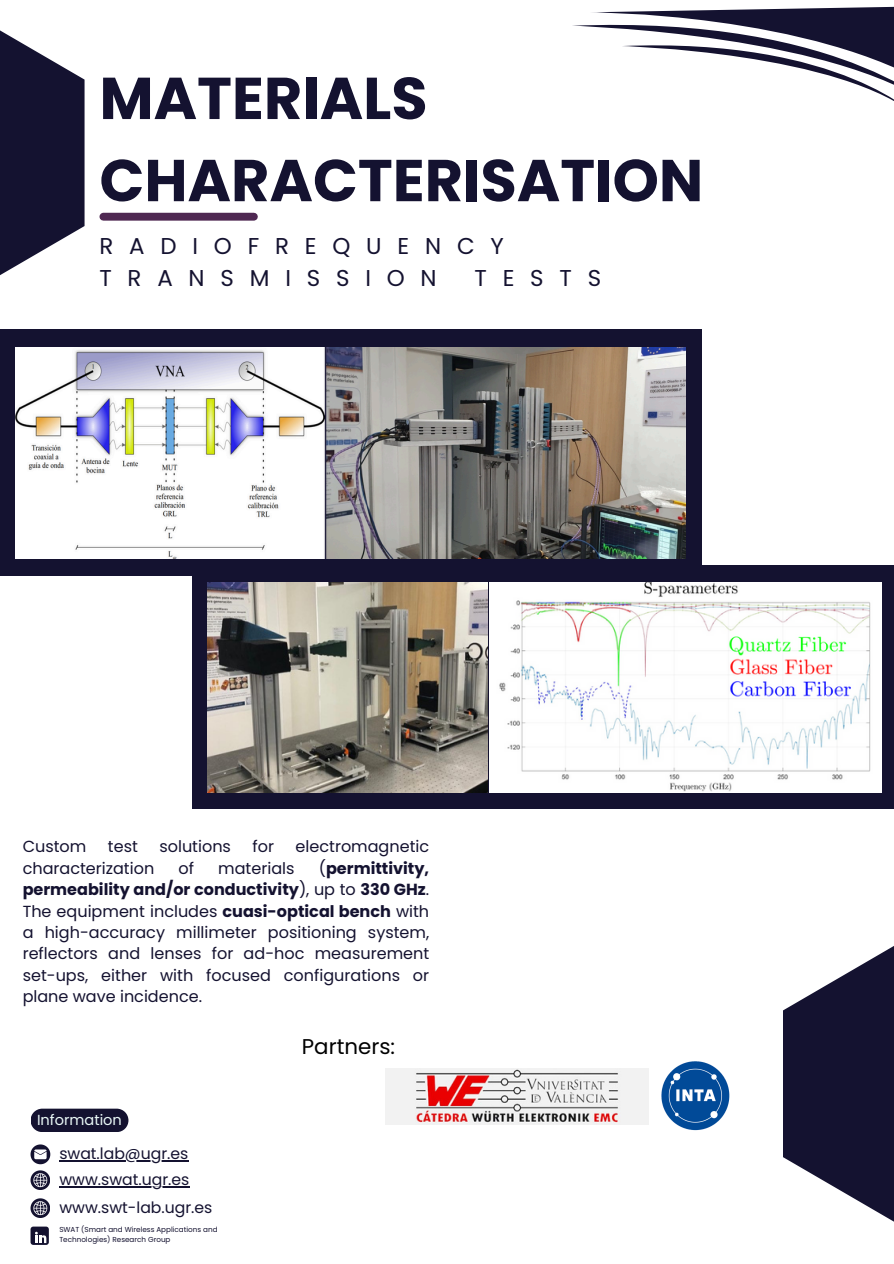
<style>
.page{position:relative;width:894px;height:1264px;background:#fff}
.page>*{position:absolute;margin:0;border:0;box-sizing:border-box;transform-origin:0 0}
.t1{font:700 58.95px/82.2px "Poppins";color:#141230}
.t2{font:22.95px/31.5px "Poppins";letter-spacing:.69em;color:#141230}
.t3{font:21.3px "Poppins";color:#000}
.t4{font:16.05px/21.3px "Poppins";color:#141230;text-align:justify}
.t5{font:15.6px "Poppins";color:#141230}
.t6{font:14.55px "Poppins";color:#e9f8f6}
.t7{font:7.2px/9.6px "Poppins";color:#141230}
.s1{font-weight:700}
</style>
<div class="page">
<svg style="left:572px;top:7px;width:321px;height:94px"></svg>
<svg style="left:783px;top:946px;width:110px;height:275px;fill:#141230"></svg>
<svg style="left:0;top:30px;width:84px;height:245px;fill:#141230"></svg>
<div style="left:103px;top:213px;width:151px;height:8px;background:#4f2852"></div>
<div style="left:0;top:329px;width:701px;height:246px;background:#141230"></div>
<div style="left:192px;top:565px;width:701px;height:244px;background:#141230"></div>
<img style="left:16px;top:348px;width:669px;height:210px">
<img style="left:385px;top:1068px;width:263px;height:56px">
<img style="left:661px;top:1061px;width:69px;height:70px">
<div style="left:31px;top:1108px;width:97px;height:24px;background:#141230;border-radius:12px"></div>
<img style="left:489px;top:582px;width:391px;height:210px">
<svg style="left:31px;top:1170px;width:19px;height:19px"></svg>
<div style="left:31px;top:1226px;width:18px;height:18px;background:#141230;border-radius:3px"></div>
<svg style="left:35px;top:1231px;width:12px;height:11px"></svg>
<svg style="left:31px;top:1144px;width:19px;height:20px"></svg>
<svg style="left:31px;top:1198px;width:19px;height:19px"></svg>
<hr style="left:59px;top:1160px;width:129px;height:1px;background:#141230">
<hr style="left:59px;top:1186px;width:130px;height:1px;background:#141230">
<img style="left:207px;top:582px;width:280px;height:210px">
<h4 class="t1" style="left:99px;top:57px;width:605px">MATERIALS<br>CHARACTERISATION</h4>
<h3 class="t2" style="left:99px;top:230px;width:406px">RADIOFREQUENCY<br>TRANSMISSION</h3>
<h3 class="t2" style="left:474px;top:262px;width:128px">TESTS</h3>
<p class="t4" style="left:23px;top:836px;width:65px">Custom</p>
<p class="t4" style="left:108px;top:836px;width:31px">test</p>
<p class="t4" style="left:159px;top:836px;width:73px">solutions</p>
<p class="t4" style="left:252px;top:836px;width:23px">for</p>
<p class="t4" style="left:295px;top:836px;width:135px">electromagnetic</p>
<p class="t4" style="left:23px;top:857px;width:133px">characterization</p>
<p class="t4" style="left:178px;top:857px;width:17px">of</p>
<p class="t4" style="left:218px;top:857px;width:78px">materials</p>
<p class="t4" style="left:23px;top:857px;width:408px;text-indent:296px">(<span class="s1">permittivity, permeability and/or conductivity</span>), up to <span class="s1">330 GHz</span>.<br>The equipment includes <span class="s1">cuasi-optical bench</span> with a high-accuracy millimeter positioning system, reflectors and lenses for ad-hoc measurement set-ups, either with focused configurations or plane wave incidence.</p>
<p class="t3" style="left:302px;top:1031px;width:95px">Partners:</p>
<p class="t6" style="left:37px;top:1109px;width:86px">Information</p>
<p class="t5" style="left:59px;top:1142px;width:131px">swat.lab@ugr.es</p>
<p class="t5" style="left:59px;top:1168px;width:131px">www.swat.ugr.es</p>
<p class="t5" style="left:59px;top:1196px;width:155px">www.swt-lab.ugr.es</p>
<p class="t7" style="left:59px;top:1224px;width:160px">SWAT (Smart and Wireless Applications and<br>Technologies) Research Group</p>
</div>
